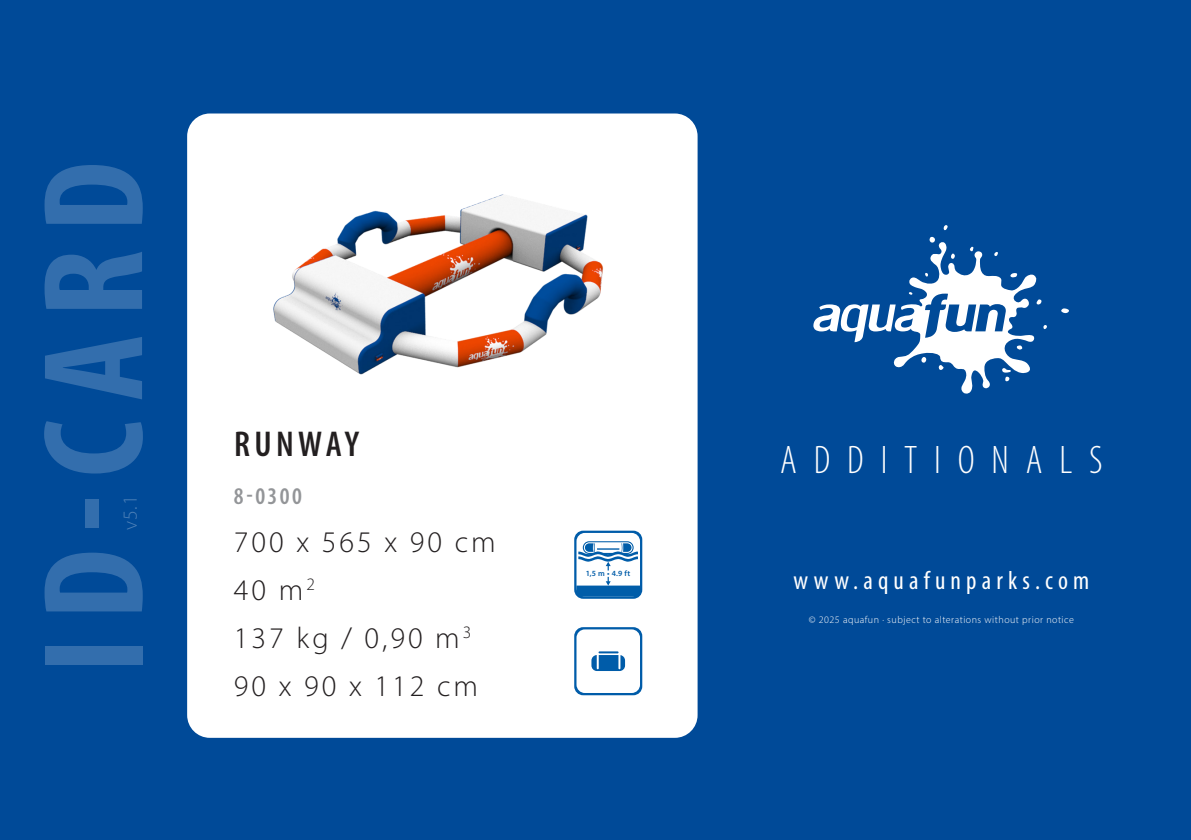
<style>
.page{position:relative;width:1191px;height:840px;background:#fff}
.page>*{position:absolute;margin:0;border:0;box-sizing:border-box;transform-origin:0 0}
.t1{font:700 condensed 144px "Myriad Pro";letter-spacing:.12em;color:#336ead}
.t2{font:300 condensed 40px "Myriad Pro";letter-spacing:.42em;color:#fff}
.t3{font:600 condensed 36px "Myriad Pro";letter-spacing:.12em;color:#231f20}
.t4{font:300 30px/48px "Myriad Pro";letter-spacing:.1em;color:#231f20}
.t5{font:condensed 26px "Myriad Pro";letter-spacing:.2em;color:#fff}
.t6{font:600 condensed 24px "Myriad Pro";color:#939598}
.t7{font:300 20px "Myriad Pro";color:#4d80b7}
.t8{font:300 10px "Myriad Pro";letter-spacing:.05em;color:#fff}
.t9{font:600 8px "Myriad Pro";color:#005ca8}
</style>
<div class="page">
<div style="left:0;top:0;width:1191px;height:839px;background:#004a98"></div>
<div style="left:187px;top:113px;width:510px;height:624px;background:#fff;border-radius:23px"></div>
<svg style="left:943px;top:225px;width:4px;height:6px"></svg>
<svg style="left:1061px;top:308px;width:8px;height:5px"></svg>
<svg style="left:813px;top:237px;width:234px;height:157px"></svg>
<svg style="left:574px;top:627px;width:68px;height:67px"></svg>
<hr style="left:598px;top:651px;width:20px;height:2px;background:#005ca9">
<svg style="left:574px;top:530px;width:68px;height:68px"></svg>
<img style="left:273px;top:194px;width:330px;height:181px">
<h1 class="t1" style="left:4px;top:672px;width:512px;rotate:-90deg">ID-CARD</h1>
<h3 class="t7" style="left:118px;top:530px;width:37px;rotate:-90deg">v5.1</h3>
<p class="t3" style="left:234px;top:421px;width:126px">RUNWAY</p>
<p class="t6" style="left:234px;top:480px;width:69px">8-0300</p>
<p class="t4" style="left:234px;top:517px;width:263px">700 x 565 x 90 cm<br>40 m<sup>2<br></sup>137 kg / 0,90 m<sup>3<br></sup>90 x 90 x 112 cm</p>
<p class="t9" style="left:586px;top:567px;width:46px">1,5 m • 4.9 ft</p>
<h2 class="t2" style="left:780px;top:436px;width:324px">ADDITIONALS</h2>
<h3 class="t5" style="left:793px;top:564px;width:297px">www.aquafunparks.com</h3>
<p class="t8" style="left:809px;top:613px;width:267px">© 2025 aquafun · subject to alterations without prior notice</p>
</div>
